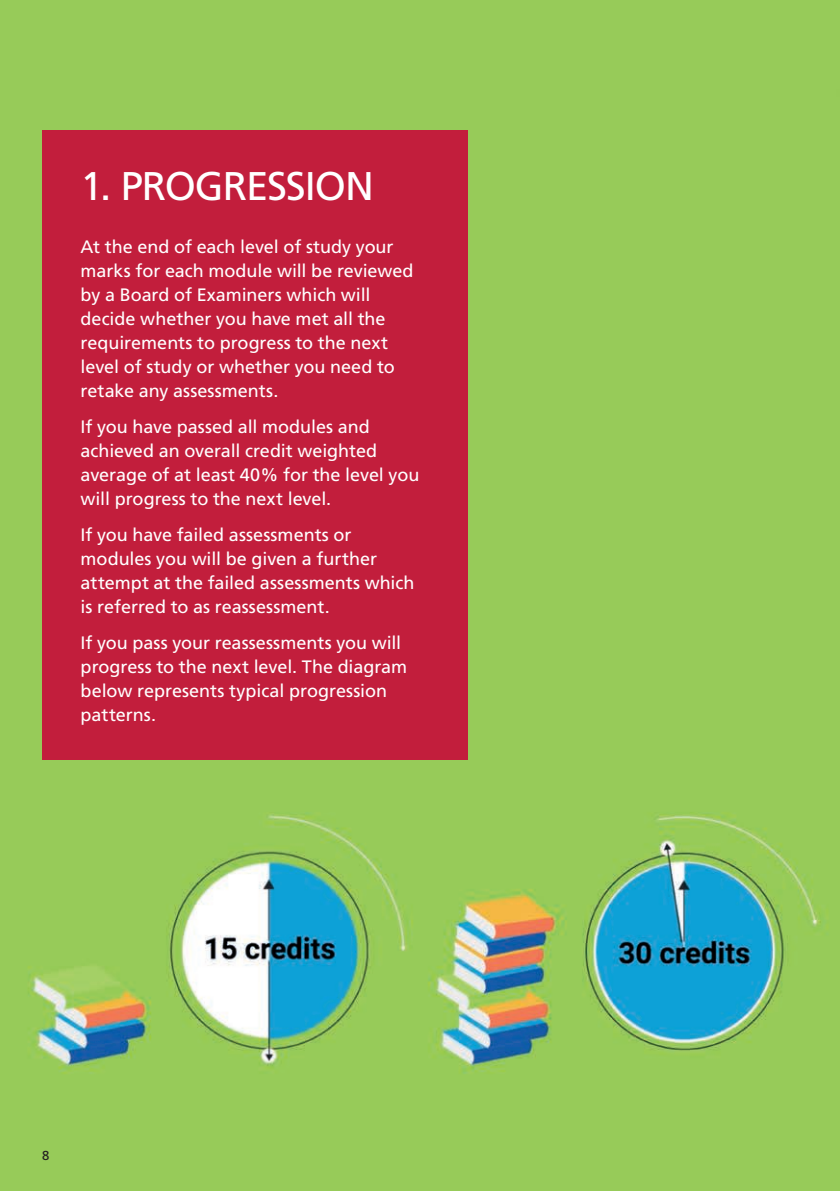
<style>
.page{position:relative;width:840px;height:1191px;background:#fff}
.page>*{position:absolute;margin:0;border:0;box-sizing:border-box;transform-origin:0 0}
.t1{font:40px "Frutiger";letter-spacing:-.025em;color:#fff}
.t2{font:18px/24px "Frutiger";letter-spacing:-.005em;color:#fff}
.t3{font:13px "Frutiger";color:#231f20}
</style>
<div class="page">
<img style="left:0;top:0;width:839px;height:1191px">
<div style="left:42px;top:130px;width:425px;height:629px;background:#c21e3c"></div>
<h1 class="t1" style="left:81px;top:163px;width:295px">1. PROGRESSION</h1>
<p class="t2" style="left:81px;top:234px;width:334px">At the end of each level of study your marks for each module will be reviewed by a Board of Examiners which will decide whether you have met all the requirements to progress to the next level of study or whether you need to retake any assessments.</p>
<p class="t2" style="left:81px;top:414px;width:340px">If you have passed all modules and achieved an overall credit weighted average of at least 40% for the level you will progress to the next level.</p>
<p class="t2" style="left:81px;top:522px;width:335px">If you have failed assessments or modules you will be given a further attempt at the failed assessments which is referred to as reassessment.</p>
<p class="t2" style="left:81px;top:630px;width:328px">If you pass your reassessments you will progress to the next level. The diagram below represents typical progression patterns.</p>
<p class="t3" style="left:42px;top:1147px;width:9px">8</p>
</div>
